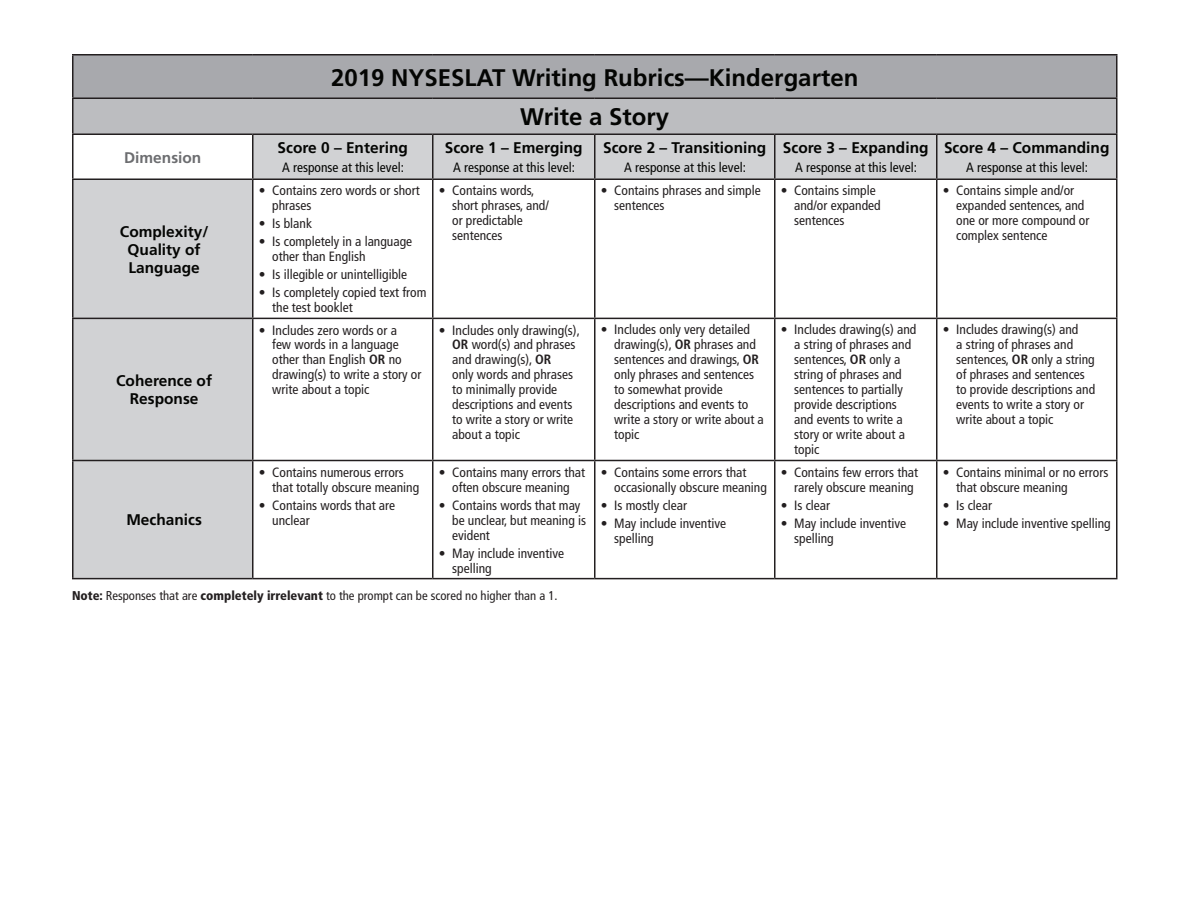
<style>
.page{position:relative;width:1188px;height:918px;background:#fff}
.page>*{position:absolute;margin:0;border:0;box-sizing:border-box;transform-origin:0 0}
.t1{font:700 24px/39.8px "Frutiger LT Std";color:#040503;text-align:center}
.t2{font:700 15.45px/18px "Frutiger LT Std";color:#040503;text-align:center}
.t3{font:700 15.45px "Frutiger LT Std";color:#6c6d70}
.t4{font:condensed 13.5px/15px "Frutiger LT Std";color:#231f20}
.t5{font:condensed 13.5px "Frutiger LT Std";color:#040503}
.t6{font:condensed 12.75px "Frutiger LT Std";color:#231f20}
.s1{font-weight:700}
.s2{font-weight:900}
</style>
<div class="page">
<div style="left:73px;top:55px;width:1044px;height:43px;background:#a8a9ad"></div>
<div style="left:73px;top:98px;width:1044px;height:36px;background:#bcbdc0"></div>
<svg style="left:74px;top:135px;width:1042px;height:443px"></svg>
<hr style="left:72px;top:56px;width:2px;height:42px;background:#231f20">
<hr style="left:1116px;top:56px;width:2px;height:42px;background:#231f20">
<hr style="left:72px;top:99px;width:2px;height:35px;background:#231f20">
<hr style="left:1116px;top:99px;width:2px;height:35px;background:#231f20">
<hr style="left:72px;top:134px;width:181px;height:1px;background:#231f20">
<hr style="left:72px;top:135px;width:2px;height:43px;background:#231f20">
<hr style="left:253px;top:134px;width:180px;height:1px;background:#231f20">
<hr style="left:252px;top:135px;width:2px;height:43px;background:#231f20">
<hr style="left:433px;top:134px;width:162px;height:1px;background:#231f20">
<hr style="left:432px;top:135px;width:2px;height:43px;background:#231f20">
<hr style="left:595px;top:134px;width:180px;height:1px;background:#231f20">
<hr style="left:594px;top:135px;width:2px;height:43px;background:#231f20">
<hr style="left:775px;top:134px;width:162px;height:1px;background:#231f20">
<hr style="left:774px;top:135px;width:2px;height:43px;background:#231f20">
<hr style="left:937px;top:134px;width:181px;height:1px;background:#231f20">
<hr style="left:936px;top:135px;width:2px;height:43px;background:#231f20">
<hr style="left:1116px;top:135px;width:2px;height:43px;background:#231f20">
<hr style="left:72px;top:178px;width:181px;height:2px;background:#231f20">
<hr style="left:253px;top:178px;width:180px;height:2px;background:#231f20">
<hr style="left:433px;top:178px;width:162px;height:2px;background:#231f20">
<hr style="left:595px;top:178px;width:180px;height:2px;background:#231f20">
<hr style="left:775px;top:178px;width:162px;height:2px;background:#231f20">
<hr style="left:937px;top:178px;width:181px;height:2px;background:#231f20">
<hr style="left:72px;top:318px;width:181px;height:1px;background:#231f20">
<hr style="left:253px;top:318px;width:180px;height:1px;background:#231f20">
<hr style="left:433px;top:318px;width:162px;height:1px;background:#231f20">
<hr style="left:595px;top:318px;width:180px;height:1px;background:#231f20">
<hr style="left:775px;top:318px;width:162px;height:1px;background:#231f20">
<hr style="left:937px;top:318px;width:181px;height:1px;background:#231f20">
<hr style="left:72px;top:460px;width:181px;height:1px;background:#231f20">
<hr style="left:253px;top:460px;width:180px;height:1px;background:#231f20">
<hr style="left:433px;top:460px;width:162px;height:1px;background:#231f20">
<hr style="left:595px;top:460px;width:180px;height:1px;background:#231f20">
<hr style="left:775px;top:460px;width:162px;height:1px;background:#231f20">
<hr style="left:937px;top:460px;width:181px;height:1px;background:#231f20">
<hr style="left:72px;top:578px;width:181px;height:1px;background:#231f20">
<hr style="left:253px;top:578px;width:180px;height:1px;background:#231f20">
<hr style="left:433px;top:578px;width:162px;height:1px;background:#231f20">
<hr style="left:595px;top:578px;width:180px;height:1px;background:#231f20">
<hr style="left:775px;top:578px;width:162px;height:1px;background:#231f20">
<hr style="left:937px;top:578px;width:181px;height:1px;background:#231f20">
<hr style="left:594px;top:180px;width:2px;height:138px;background:#231f20">
<hr style="left:774px;top:180px;width:2px;height:138px;background:#231f20">
<hr style="left:936px;top:180px;width:2px;height:138px;background:#231f20">
<hr style="left:1116px;top:180px;width:2px;height:138px;background:#231f20">
<hr style="left:594px;top:319px;width:2px;height:141px;background:#231f20">
<hr style="left:774px;top:319px;width:2px;height:141px;background:#231f20">
<hr style="left:936px;top:319px;width:2px;height:141px;background:#231f20">
<hr style="left:1116px;top:319px;width:2px;height:141px;background:#231f20">
<hr style="left:594px;top:461px;width:2px;height:117px;background:#231f20">
<hr style="left:774px;top:461px;width:2px;height:117px;background:#231f20">
<hr style="left:936px;top:461px;width:2px;height:117px;background:#231f20">
<hr style="left:1116px;top:461px;width:2px;height:117px;background:#231f20">
<hr style="left:72px;top:180px;width:2px;height:138px;background:#231f20">
<hr style="left:252px;top:180px;width:2px;height:138px;background:#231f20">
<hr style="left:432px;top:180px;width:2px;height:138px;background:#231f20">
<hr style="left:72px;top:319px;width:2px;height:141px;background:#231f20">
<hr style="left:252px;top:319px;width:2px;height:141px;background:#231f20">
<hr style="left:432px;top:319px;width:2px;height:141px;background:#231f20">
<hr style="left:72px;top:461px;width:2px;height:117px;background:#231f20">
<hr style="left:252px;top:461px;width:2px;height:117px;background:#231f20">
<hr style="left:432px;top:461px;width:2px;height:117px;background:#231f20">
<hr style="left:72px;top:54px;width:181px;height:2px;background:#231f20">
<hr style="left:253px;top:54px;width:180px;height:2px;background:#231f20">
<hr style="left:433px;top:54px;width:162px;height:2px;background:#231f20">
<hr style="left:595px;top:54px;width:180px;height:2px;background:#231f20">
<hr style="left:775px;top:54px;width:162px;height:2px;background:#231f20">
<hr style="left:937px;top:54px;width:181px;height:2px;background:#231f20">
<hr style="left:72px;top:98px;width:181px;height:1px;background:#231f20">
<hr style="left:253px;top:98px;width:180px;height:1px;background:#231f20">
<hr style="left:433px;top:98px;width:162px;height:1px;background:#231f20">
<hr style="left:595px;top:98px;width:180px;height:1px;background:#231f20">
<hr style="left:775px;top:98px;width:162px;height:1px;background:#231f20">
<hr style="left:937px;top:98px;width:181px;height:1px;background:#231f20">
<p class="t3" style="left:124px;top:148px;width:79px">Dimension</p>
<p class="t2" style="left:120px;top:222px;width:90px">Complexity/<br>Quality of<br>Language</p>
<p class="t2" style="left:116px;top:372px;width:97px">Coherence of<br>Response</p>
<p class="t2" style="left:126px;top:511px;width:77px">Mechanics</p>
<h1 class="t1" style="left:331px;top:57px;width:529px">2019 NYSESLAT Writing Rubrics—Kindergarten<br>Write a Story</h1>
<p class="t2" style="left:278px;top:139px;width:132px">Score 0 – Entering</p>
<p class="t5" style="left:282px;top:159px;width:123px">A response at this level:</p>
<p class="t2" style="left:445px;top:139px;width:139px">Score 1 – Emerging</p>
<p class="t5" style="left:453px;top:159px;width:123px">A response at this level:</p>
<p class="t2" style="left:603px;top:139px;width:165px">Score 2 – Transitioning</p>
<p class="t5" style="left:624px;top:159px;width:123px">A response at this level:</p>
<p class="t2" style="left:783px;top:139px;width:147px">Score 3 – Expanding</p>
<p class="t5" style="left:795px;top:159px;width:123px">A response at this level:</p>
<p class="t2" style="left:944px;top:139px;width:167px">Score 4 – Commanding</p>
<p class="t5" style="left:966px;top:159px;width:123px">A response at this level:</p>
<p class="t4" style="left:272px;top:183px;width:149px;text-indent:-14px">• Contains zero words or short phrases</p>
<p class="t4" style="left:259px;top:216px;width:55px">• Is blank</p>
<p class="t4" style="left:272px;top:234px;width:141px;text-indent:-14px">• Is completely in a language other than English</p>
<p class="t4" style="left:259px;top:267px;width:150px">• Is illegible or unintelligible</p>
<p class="t4" style="left:272px;top:285px;width:156px;text-indent:-14px">• Is completely copied text from the test booklet</p>
<p class="t4" style="left:452px;top:183px;width:98px;text-indent:-14px">• Contains words, short phrases, and/ or predictable sentences</p>
<p class="t4" style="left:614px;top:183px;width:148px;text-indent:-14px">• Contains phrases and simple sentences</p>
<p class="t4" style="left:794px;top:183px;width:88px;text-indent:-14px">• Contains simple and/or expanded sentences</p>
<p class="t4" style="left:956px;top:183px;width:135px;text-indent:-14px">• Contains simple and/or expanded sentences, and one or more compound or complex sentence</p>
<p class="t4" style="left:272px;top:322px;width:151px;text-indent:-14px">• Includes zero words or a<br>few words in a language other than English <span class="s1">OR</span> no drawing(s) to write a story or write about a topic</p>
<p class="t4" style="left:452px;top:322px;width:129px;text-indent:-14px">• Includes only drawing(s),<br><span class="s1">OR</span> word(s) and phrases and drawing(s), <span class="s1">OR<br></span>only words and phrases to minimally provide descriptions and events to write a story or write about a topic</p>
<p class="t4" style="left:614px;top:322px;width:151px;text-indent:-13px">• Includes only very detailed drawing(s), <span class="s1">OR</span> phrases and sentences and drawings, <span class="s1">OR </span>only phrases and sentences to somewhat provide descriptions and events to write a story or write about a topic</p>
<p class="t4" style="left:794px;top:322px;width:124px;text-indent:-14px">• Includes drawing(s) and a string of phrases and sentences, <span class="s1">OR</span> only a string of phrases and sentences to partially provide descriptions and events to write a story or write about a topic</p>
<p class="t4" style="left:956px;top:322px;width:140px;text-indent:-14px">• Includes drawing(s) and<br>a string of phrases and sentences, <span class="s1">OR</span> only a string of phrases and sentences to provide descriptions and events to write a story or write about a topic</p>
<p class="t4" style="left:272px;top:465px;width:148px;text-indent:-14px">• Contains numerous errors that totally obscure meaning</p>
<p class="t4" style="left:272px;top:498px;width:124px;text-indent:-14px">• Contains words that are unclear</p>
<p class="t4" style="left:439px;top:465px;width:148px;text-align:center">• Contains many errors that often obscure meaning</p>
<p class="t4" style="left:452px;top:498px;width:135px;text-indent:-14px">• Contains words that may be unclear, but meaning is evident</p>
<p class="t4" style="left:452px;top:546px;width:113px;text-indent:-14px">• May include inventive spelling</p>
<p class="t4" style="left:614px;top:465px;width:154px;text-indent:-14px">• Contains some errors that occasionally obscure meaning</p>
<p class="t4" style="left:601px;top:498px;width:88px">• Is mostly clear</p>
<p class="t4" style="left:614px;top:516px;width:113px;text-indent:-14px">• May include inventive spelling</p>
<p class="t4" style="left:794px;top:465px;width:125px;text-indent:-14px">• Contains few errors that rarely obscure meaning</p>
<p class="t4" style="left:781px;top:497px;width:51px">• Is clear</p>
<p class="t4" style="left:794px;top:515px;width:113px;text-indent:-14px">• May include inventive spelling</p>
<p class="t4" style="left:956px;top:464px;width:154px;text-indent:-14px">• Contains minimal or no errors that obscure meaning</p>
<p class="t4" style="left:943px;top:497px;width:51px">• Is clear</p>
<p class="t4" style="left:943px;top:515px;width:170px">• May include inventive spelling</p>
<p class="t6" style="left:72px;top:589px;width:487px"><span class="s2">Note:</span> Responses that are <span class="s2">completely irrelevant</span> to the prompt can be scored no higher than a 1.</p>
</div>
